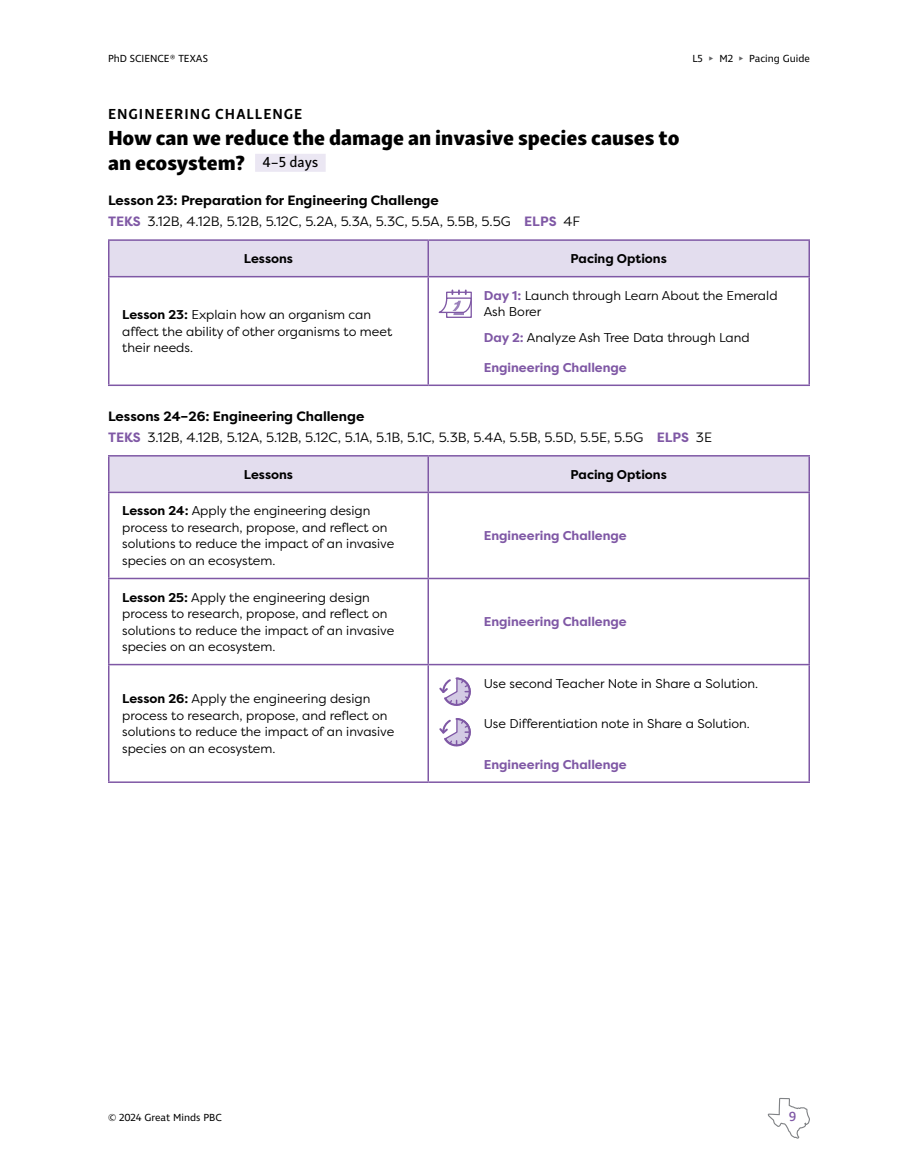
<style>
.page{position:relative;width:918px;height:1175px;background:#fff}
.page>*{position:absolute;margin:0;border:0;box-sizing:border-box;transform-origin:0 0}
.t1{font:21px/25.5px "Skolar Sans Latn Eb";color:#000}
.t2{font:700 15px "Skolar Sans Latn";letter-spacing:.07em;color:#000}
.t3{font:15px "Skolar Sans Latn Me";color:#000}
.t4{font:13.5px "Filson Pro";color:#000}
.t5{font:700 13.5px "Filson Pro";color:#000}
.t6{font:500 13.5px "Ingra";color:#7f58a5}
.t7{font:12.75px/16.5px "Filson Pro";color:#000}
.t8{font:700 12.75px "Filson Pro";color:#7f58a5}
.t9{font:700 12.75px "Filson Pro";color:#000}
.t10{font:10.5px "Ingra";color:#000}
.s1{color:#636466}
.s2{font-weight:700;color:#7f58a5}
.s3{font-weight:700}
</style>
<div class="page">
<div style="left:255px;top:154px;width:71px;height:18px;background:#ebe7f3"></div>
<div style="left:110px;top:241px;width:698px;height:35px;background:#e3ddee"></div>
<hr style="left:428px;top:241px;width:1px;height:35px;background:#7f58a5">
<hr style="left:428px;top:277px;width:1px;height:107px;background:#7f58a5">
<hr style="left:108px;top:239px;width:320px;height:2px;background:#7f58a5">
<hr style="left:108px;top:241px;width:2px;height:35px;background:#7f58a5">
<hr style="left:428px;top:239px;width:382px;height:2px;background:#7f58a5">
<hr style="left:808px;top:241px;width:2px;height:35px;background:#7f58a5">
<hr style="left:108px;top:276px;width:320px;height:1px;background:#7f58a5">
<hr style="left:428px;top:276px;width:382px;height:1px;background:#7f58a5">
<hr style="left:108px;top:277px;width:2px;height:107px;background:#7f58a5">
<hr style="left:808px;top:277px;width:2px;height:107px;background:#7f58a5">
<hr style="left:108px;top:384px;width:320px;height:2px;background:#7f58a5">
<hr style="left:428px;top:384px;width:382px;height:2px;background:#7f58a5">
<div style="left:446px;top:291px;width:26px;height:27px;border:1px solid #7f58a5"></div>
<svg style="left:438px;top:290px;width:34px;height:25px"></svg>
<div style="left:110px;top:456px;width:698px;height:35px;background:#e3ddee"></div>
<hr style="left:428px;top:456px;width:1px;height:35px;background:#7f58a5">
<hr style="left:428px;top:493px;width:1px;height:85px;background:#7f58a5">
<hr style="left:428px;top:579px;width:1px;height:85px;background:#7f58a5">
<hr style="left:428px;top:665px;width:1px;height:116px;background:#7f58a5">
<hr style="left:108px;top:455px;width:320px;height:1px;background:#7f58a5">
<hr style="left:108px;top:456px;width:2px;height:35px;background:#7f58a5">
<hr style="left:428px;top:455px;width:382px;height:1px;background:#7f58a5">
<hr style="left:808px;top:456px;width:2px;height:35px;background:#7f58a5">
<hr style="left:108px;top:491px;width:320px;height:2px;background:#7f58a5">
<hr style="left:428px;top:491px;width:382px;height:2px;background:#7f58a5">
<hr style="left:108px;top:493px;width:2px;height:85px;background:#7f58a5">
<hr style="left:808px;top:493px;width:2px;height:85px;background:#7f58a5">
<hr style="left:108px;top:578px;width:320px;height:1px;background:#7f58a5">
<hr style="left:108px;top:579px;width:2px;height:85px;background:#7f58a5">
<hr style="left:428px;top:578px;width:382px;height:1px;background:#7f58a5">
<hr style="left:808px;top:579px;width:2px;height:85px;background:#7f58a5">
<hr style="left:108px;top:664px;width:320px;height:1px;background:#7f58a5">
<hr style="left:108px;top:665px;width:2px;height:116px;background:#7f58a5">
<hr style="left:428px;top:664px;width:382px;height:1px;background:#7f58a5">
<hr style="left:808px;top:665px;width:2px;height:116px;background:#7f58a5">
<hr style="left:108px;top:781px;width:320px;height:2px;background:#7f58a5">
<hr style="left:428px;top:781px;width:382px;height:2px;background:#7f58a5">
<svg style="left:439px;top:677px;width:32px;height:29px"></svg>
<svg style="left:439px;top:718px;width:32px;height:28px"></svg>
<svg style="left:767px;top:1097px;width:43px;height:42px"></svg>
<p class="t10" style="left:108px;top:52px;width:101px">PhD SCIENCE® TEXAS</p>
<p class="t10" style="left:692px;top:52px;width:119px">L5 <span class="s1">▸</span> M2 <span class="s1">▸</span> Pacing Guide</p>
<h3 class="t2" style="left:108px;top:102px;width:196px">ENGINEERING CHALLENGE</h3>
<h3 class="t1" style="left:108px;top:123px;width:573px">How can we reduce the damage an invasive species causes to an ecosystem?</h3>
<p class="t3" style="left:262px;top:151px;width:57px">4–5 days</p>
<h4 class="t5" style="left:108px;top:192px;width:332px">Lesson 23: Preparation for Engineering Challenge</h4>
<p class="t4" style="left:108px;top:212px;width:474px"><span class="s2">TEKS</span> 3.12B, 4.12B, 5.12B, 5.12C, 5.2A, 5.3A, 5.3C, 5.5A, 5.5B, 5.5G <span class="s2">ELPS</span> 4F</p>
<p class="t9" style="left:244px;top:251px;width:51px">Lessons</p>
<p class="t9" style="left:571px;top:251px;width:98px">Pacing Options</p>
<p class="t7" style="left:122px;top:306px;width:271px"><span class="s3">Lesson 23:</span> Explain how an organism can affect the ability of other organisms to meet their needs.</p>
<p class="t7" style="left:484px;top:287px;width:295px"><span class="s2">Day 1:</span> Launch through Learn About the Emerald<br>Ash Borer</p>
<p class="t7" style="left:484px;top:329px;width:268px"><span class="s2">Day 2:</span> Analyze Ash Tree Data through Land</p>
<p class="t8" style="left:484px;top:359px;width:145px">Engineering Challenge</p>
<h4 class="t5" style="left:108px;top:407px;width:258px">Lessons 24–26: Engineering Challenge</h4>
<p class="t4" style="left:108px;top:428px;width:606px"><span class="s2">TEKS</span> 3.12B, 4.12B, 5.12A, 5.12B, 5.12C, 5.1A, 5.1B, 5.1C, 5.3B, 5.4A, 5.5B, 5.5D, 5.5E, 5.5G <span class="s2">ELPS</span> 3E</p>
<p class="t9" style="left:244px;top:466px;width:51px">Lessons</p>
<p class="t9" style="left:571px;top:466px;width:98px">Pacing Options</p>
<p class="t7" style="left:122px;top:502px;width:274px"><span class="s3">Lesson 24:</span> Apply the engineering design process to research, propose, and reflect on solutions to reduce the impact of an invasive species on an ecosystem.</p>
<p class="t8" style="left:484px;top:527px;width:145px">Engineering Challenge</p>
<p class="t7" style="left:122px;top:588px;width:274px"><span class="s3">Lesson 25:</span> Apply the engineering design process to research, propose, and reflect on solutions to reduce the impact of an invasive species on an ecosystem.</p>
<p class="t7" style="left:122px;top:690px;width:274px"><span class="s3">Lesson 26:</span> Apply the engineering design process to research, propose, and reflect on solutions to reduce the impact of an invasive species on an ecosystem.</p>
<p class="t8" style="left:484px;top:614px;width:145px">Engineering Challenge</p>
<p class="t7" style="left:484px;top:674px;width:276px">Use second Teacher Note in Share a Solution.</p>
<p class="t7" style="left:484px;top:715px;width:268px">Use Differentiation note in Share a Solution.</p>
<p class="t8" style="left:484px;top:756px;width:145px">Engineering Challenge</p>
<p class="t10" style="left:108px;top:1110px;width:115px">© 2024 Great Minds PBC</p>
<p class="t6" style="left:789px;top:1108px;width:9px">9</p>
</div>
